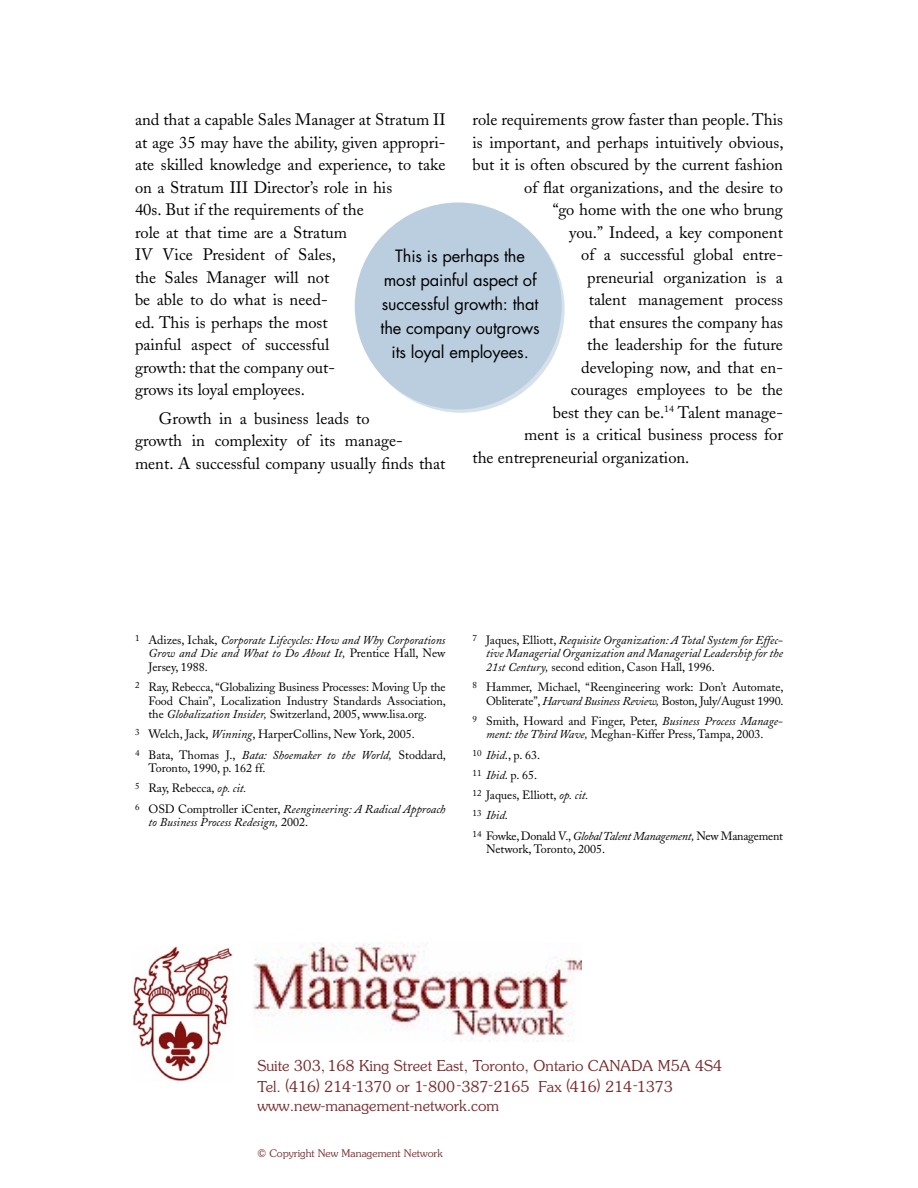
<style>
.page{position:relative;width:918px;height:1188px;background:#fff}
.page>*{position:absolute;margin:0;border:0;box-sizing:border-box;transform-origin:0 0}
.Body{font:16.5px/22.5px "Adobe Caslon";color:#000}
.Body_no_indent{font:16.5px/22.5px "Adobe Caslon";color:#000}
.copy_in_circles{font:16.5px/24px "Futura";letter-spacing:-.01em;color:#000;text-align:center}
.t1{font:300 15px "Souvenir";color:#782b2c}
.Body_no_indent-2{font:12px/13.5px "Adobe Caslon";color:#000;text-align:justify}
.Body_no_indent-3{font:italic 12px/13.5px "Adobe Caslon";color:#000;text-align:justify}
.Body_no_indent-4{font:12px/13.5px "Adobe Caslon";letter-spacing:-.02em;color:#000}
.Body_no_indent-5{font:300 10.5px "Souvenir";color:#782b2c}
.s1{font-style:normal}
.s2{font-style:italic}
</style>
<div class="page">
<img style="left:133px;top:946px;width:100px;height:135px">
<img style="left:254px;top:942px;width:327px;height:100px">
<svg style="left:358px;top:206px;width:207px;height:207px"></svg>
<div style="left:355px;top:202px;width:207px;height:207px;background:#bbcedf;border-radius:50%"></div>
<p class="Body" style="left:472px;top:109px;width:312px">role requirements grow faster than people. This</p>
<p class="Body" style="left:472px;top:131px;width:313px">is important, and perhaps intuitively obvious,</p>
<p class="Body" style="left:472px;top:154px;width:312px">but it is often obscured by the current fashion</p>
<p class="Body" style="left:524px;top:176px;width:260px">of flat organizations, and the desire to</p>
<p class="Body" style="left:553px;top:199px;width:232px">“go home with the one who brung</p>
<p class="Body" style="left:569px;top:221px;width:215px">you.” Indeed, a key component</p>
<p class="Body" style="left:581px;top:244px;width:203px">of a successful global entre-</p>
<p class="Body" style="left:587px;top:266px;width:197px">preneurial organization is a</p>
<p class="Body" style="left:589px;top:289px;width:196px">talent management process</p>
<p class="Body" style="left:589px;top:311px;width:196px">that ensures the company has</p>
<p class="Body" style="left:587px;top:334px;width:197px">the leadership for the future</p>
<p class="Body" style="left:581px;top:356px;width:203px">developing now, and that en-</p>
<p class="Body" style="left:571px;top:379px;width:214px">courages employees to be the</p>
<p class="Body" style="left:553px;top:401px;width:232px">best they can be.<sup>14</sup> Talent manage-</p>
<p class="Body" style="left:524px;top:424px;width:260px">ment is a critical business process for</p>
<p class="Body" style="left:472px;top:446px;width:218px">the entrepreneurial organization.</p>
<p class="Body_no_indent" style="left:135px;top:109px;width:312px">and that a capable Sales Manager at Stratum II at age 35 may have the ability, given appropri&shy;ate skilled knowledge and experience, to take on a Stratum III Director’s role in his<br>40s. But if the requirements of the<br>role at that time are a Stratum<br>IV Vice President of Sales,<br>the Sales Manager will not<br>be able to do what is need-<br>ed. This is perhaps the most<br>painful aspect of successful<br>growth: that the company out-<br>grows its loyal employees.</p>
<p class="Body" style="left:135px;top:407px;width:312px;text-indent:24px">Growth in a business leads to<br>growth in complexity of its manage-<br>ment. A successful company usually finds that</p>
<p class="copy_in_circles" style="left:381px;top:244px;width:161px">This is perhaps the most painful aspect of successful growth: that the company outgrows its loyal employees.</p>
<p class="Body_no_indent-3" style="left:148px;top:634px;width:299px;text-indent:-14px"><sup>1</sup> <span class="s1">Adizes, Ichak,</span> Corporate Lifecycles: How and Why Corporations Grow and Die and What to Do About It, <span class="s1">Prentice Hall, New Jersey, 1988.</span></p>
<p class="Body_no_indent-2" style="left:148px;top:680px;width:299px;text-indent:-14px"><sup>2</sup> Ray, Rebecca, “Globalizing Business Processes: Moving Up the Food Chain”, Localization Industry Standards Association, the <span class="s2">Globalization Insider,</span> Switzerland, 2005, www.lisa.org.</p>
<p class="Body_no_indent-2" style="left:135px;top:728px;width:281px"><sup>3</sup> Welch, Jack, <span class="s2">Winning</span>, HarperCollins, New York, 2005.</p>
<p class="Body_no_indent-2" style="left:148px;top:748px;width:299px;text-indent:-14px"><sup>4</sup> Bata, Thomas J., <span class="s2">Bata: Shoemaker to the World,</span> Stoddard,<br>Toronto, 1990, p. 162 ff.</p>
<p class="Body_no_indent-2" style="left:135px;top:782px;width:113px"><sup>5</sup> Ray, Rebecca, <span class="s2">op. cit.</span></p>
<p class="Body_no_indent-3" style="left:148px;top:802px;width:298px;text-indent:-14px"><sup>6</sup> <span class="s1">OSD Comptroller iCenter,</span> Reengineering: A Radical Approach to Business Process Redesign, <span class="s1">2002.</span></p>
<p class="Body_no_indent-3" style="left:486px;top:634px;width:299px;text-indent:-14px"><sup>7</sup> <span class="s1">Jaques, Elliott,</span> Requisite Organization: A Total System for Effec&shy;tive Managerial Organization and Managerial Leadership for the 21st Century, <span class="s1">second edition, Cason Hall, 1996.</span></p>
<p class="Body_no_indent-2" style="left:472px;top:680px;width:312px;text-align:right"><sup>8</sup> Hammer, Michael, “Reengineering work: Don’t Automate,<br>Obliterate”, <span class="s2">Harvard Business Review,</span> Boston, July/August 1990.</p>
<p class="Body_no_indent-2" style="left:472px;top:714px;width:312px;text-align:center"><sup>9</sup> Smith, Howard and Finger, Peter, <span class="s2">Business Process Manage&shy;ment: the Third Wave,</span> Meghan-Kiffer Press, Tampa, 2003.</p>
<p class="Body_no_indent-2" style="left:472px;top:748px;width:69px"><sup>10</sup> <span class="s2">Ibid</span>., p. 63.</p>
<p class="Body_no_indent-2" style="left:472px;top:768px;width:66px"><sup>11</sup> <span class="s2">Ibid</span>. p. 65.</p>
<p class="Body_no_indent-2" style="left:472px;top:788px;width:118px"><sup>12</sup> Jaques, Elliott, <span class="s2">op. cit.</span></p>
<p class="Body_no_indent-3" style="left:472px;top:809px;width:37px"><sup>13</sup> Ibid<span class="s1">.</span></p>
<p class="Body_no_indent-4" style="left:486px;top:829px;width:298px;text-indent:-14px"><sup>14</sup> Fowke, Donald V., <span class="s2">Global Talent Management,</span> New Management<br>Network, Toronto, 2005.</p>
<p class="t1" style="left:257px;top:1056px;width:466px">Suite 303,168 King Street East, Toronto, Ontario CANADA M5A 4S4</p>
<p class="t1" style="left:257px;top:1077px;width:417px">Tel. (416) 214-1370 or 1-800-387-2165 Fax (416) 214-1373</p>
<p class="t1" style="left:257px;top:1096px;width:243px">www.new-management-network.com</p>
<p class="Body_no_indent-5" style="left:257px;top:1147px;width:187px">© Copyright New Management Network</p>
</div>
